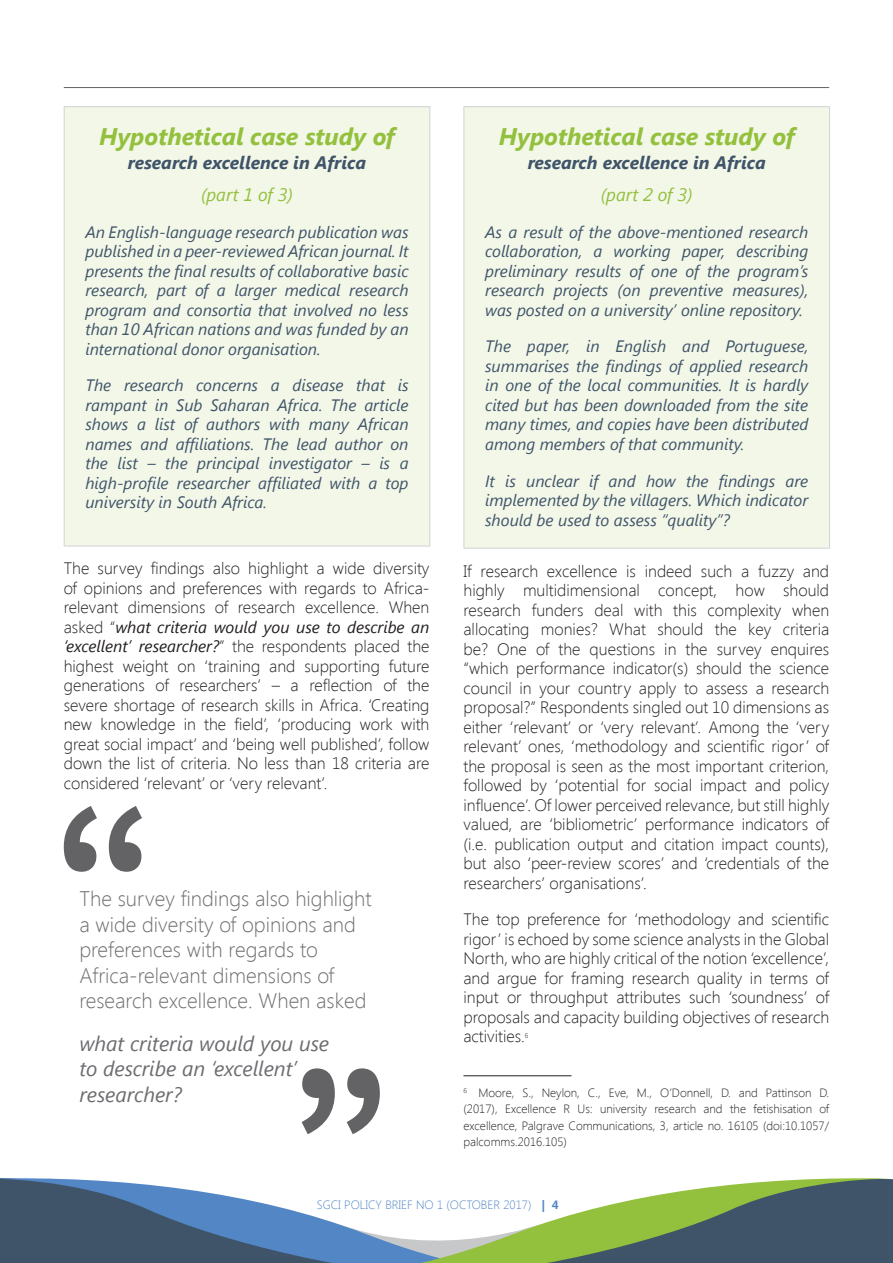
<style>
.page{position:relative;width:893px;height:1263px;background:#fff}
.page>*{position:absolute;margin:0;border:0;box-sizing:border-box;transform-origin:0 0}
.SUB_TBL{font:italic 700 24px "Segoe UI";color:#93c03d}
.t1{font:300 21px/25.5px "Segoe UI";color:#6c6d70}
.t2{font:italic 21px/25.5px "Segoe UI";color:#6c6d70}
.t3{font:italic 700 18px "Segoe UI";color:#405469}
.SUB_TBL-2{font:italic 18px "Segoe UI";letter-spacing:.005em;color:#93c03d}
.t4{font:300 16.5px/19.5px "Segoe UI";color:#231f20;text-align:justify}
.TABLE_TXT{font:italic 16.5px/19.5px "Segoe UI";color:#405469;text-align:justify}
.Footnote_text{font:300 12px/16.5px "Segoe UI";color:#231f20;text-align:justify}
.t5{font:300 12px "Segoe UI";color:#5386c5}
.t6{font:300 7.05px "Segoe UI";color:#231f20}
.s1{font-weight:400;font-style:italic}
.s2{font-weight:700}
</style>
<div class="page">
<hr style="left:64px;top:87px;width:765px;height:1px;background:#636366">
<svg style="left:0;top:1178px;width:335px;height:85px;fill:#405469"></svg>
<svg style="left:335px;top:1178px;width:557px;height:85px"></svg>
<div style="left:64px;top:107px;width:366px;height:439px;background:#f2f7e8"></div>
<hr style="left:64px;top:106px;width:366px;height:1px;background:#d1d2d4">
<hr style="left:64px;top:107px;width:1px;height:439px;background:#d1d2d4">
<hr style="left:429px;top:107px;width:1px;height:439px;background:#d1d2d4">
<hr style="left:64px;top:546px;width:366px;height:1px;background:#d1d2d4">
<div style="left:464px;top:107px;width:366px;height:441px;background:#f2f7e8"></div>
<hr style="left:463px;top:106px;width:367px;height:1px;background:#d1d2d4">
<hr style="left:463px;top:107px;width:1px;height:441px;background:#d1d2d4">
<hr style="left:829px;top:107px;width:1px;height:441px;background:#d1d2d4">
<hr style="left:463px;top:548px;width:367px;height:1px;background:#d1d2d4">
<hr style="left:463px;top:1075px;width:108px;height:1px;background:#231f20">
<svg style="left:64px;top:806px;width:78px;height:66px"></svg>
<svg style="left:302px;top:1068px;width:78px;height:66px"></svg>
<p class="SUB_TBL" style="left:99px;top:120px;width:297px">Hypothetical case study of</p>
<p class="t3" style="left:128px;top:150px;width:240px">research excellence in Africa</p>
<p class="SUB_TBL-2" style="left:201px;top:183px;width:94px">(part 1 of 3)</p>
<p class="TABLE_TXT" style="left:85px;top:222px;width:325px">An English-language research publication was published in a peer-reviewed African journal. It presents the final results of collaborative basic research, part of a larger medical research program and consortia that involved no less than 10 African nations and was funded by an international donor organisation.</p>
<p class="TABLE_TXT" style="left:85px;top:375px;width:325px">The research concerns a disease that is rampant in Sub Saharan Africa. The article shows a list of authors with many African names and affiliations. The lead author on the list – the principal investigator – is a high-profile researcher affiliated with a top university in South Africa.</p>
<p class="t4" style="left:64px;top:558px;width:367px">The survey findings also highlight a wide diversity of opinions and preferences with regards to Africa&shy;relevant dimensions of research excellence. When asked “<span class="s1">what criteria would you use to describe an ‘excellent’ researcher?</span>” the respondents placed the highest weight on ‘training and supporting future generations of researchers’ – a reflection of the severe shortage of research skills in Africa. ‘Creating new knowledge in the field’, ‘producing work with great social impact’ and ‘being well published’, follow down the list of criteria. No less than 18 criteria are considered ‘relevant’ or ‘very relevant’.</p>
<p class="t1" style="left:79px;top:885px;width:294px">The survey findings also highlight a wide diversity of opinions and preferences with regards to<br>Africa-relevant dimensions of research excellence. When asked</p>
<p class="t2" style="left:79px;top:1029px;width:251px">what criteria would you use to describe an ‘excellent’ researcher?</p>
<p class="SUB_TBL" style="left:499px;top:120px;width:297px">Hypothetical case study of</p>
<p class="t3" style="left:528px;top:150px;width:240px">research excellence in Africa</p>
<p class="SUB_TBL-2" style="left:601px;top:183px;width:94px">(part 2 of 3)</p>
<p class="TABLE_TXT" style="left:485px;top:222px;width:325px">As a result of the above-mentioned research collaboration, a working paper, describing preliminary results of one of the program’s research projects (on preventive measures), was posted on a university’ online repository.</p>
<p class="TABLE_TXT" style="left:485px;top:336px;width:325px">The paper, in English and Portuguese, summarises the findings of applied research in one of the local communities. It is hardly cited but has been downloaded from the site many times, and copies have been distributed among members of that community.</p>
<p class="TABLE_TXT" style="left:485px;top:470px;width:325px">It is unclear if and how the findings are implemented by the villagers. Which indicator should be used to assess “quality”?</p>
<p class="t4" style="left:463px;top:560px;width:367px">If research excellence is indeed such a fuzzy and highly multidimensional concept, how should research funders deal with this complexity when allocating monies? What should the key criteria be? One of the questions in the survey enquires “which performance indicator(s) should the science council in your country apply to assess a research proposal?” Respondents singled out 10 dimensions as either ‘relevant’ or ‘very relevant’. Among the ‘very relevant’ ones, ‘methodology and scientific rigor’ of the proposal is seen as the most important criterion, followed by ‘potential for social impact and policy influence’. Of lower perceived relevance, but still highly valued, are ‘bibliometric’ performance indicators of (i.e. publication output and citation impact counts), but also ‘peer-review scores’ and ‘credentials of the researchers’ organisations’.</p>
<p class="t4" style="left:463px;top:909px;width:367px">The top preference for ‘methodology and scientific rigor’ is echoed by some science analysts in the Global North, who are highly critical of the notion ‘excellence’, and argue for framing research quality in terms of input or throughput attributes such ‘soundness’ of proposals and capacity building objectives of research activities.</p>
<p class="t6" style="left:525px;top:1031px;width:5px">6</p>
<p class="Footnote_text" style="left:463px;top:1084px;width:367px"><sup>6</sup> Moore, S., Neylon, C., Eve, M., O’Donnell, D. and Pattinson D. (2017), Excellence R Us: university research and the fetishisation of excellence, Palgrave Communications, 3, article no. 16105 (doi:10.1057/ palcomms.2016.105)</p>
<p class="t5" style="left:317px;top:1196px;width:244px">SGCI POLICY BRIEF NO 1 (OCTOBER 2017) <span class="s2">| 4</span></p>
</div>
